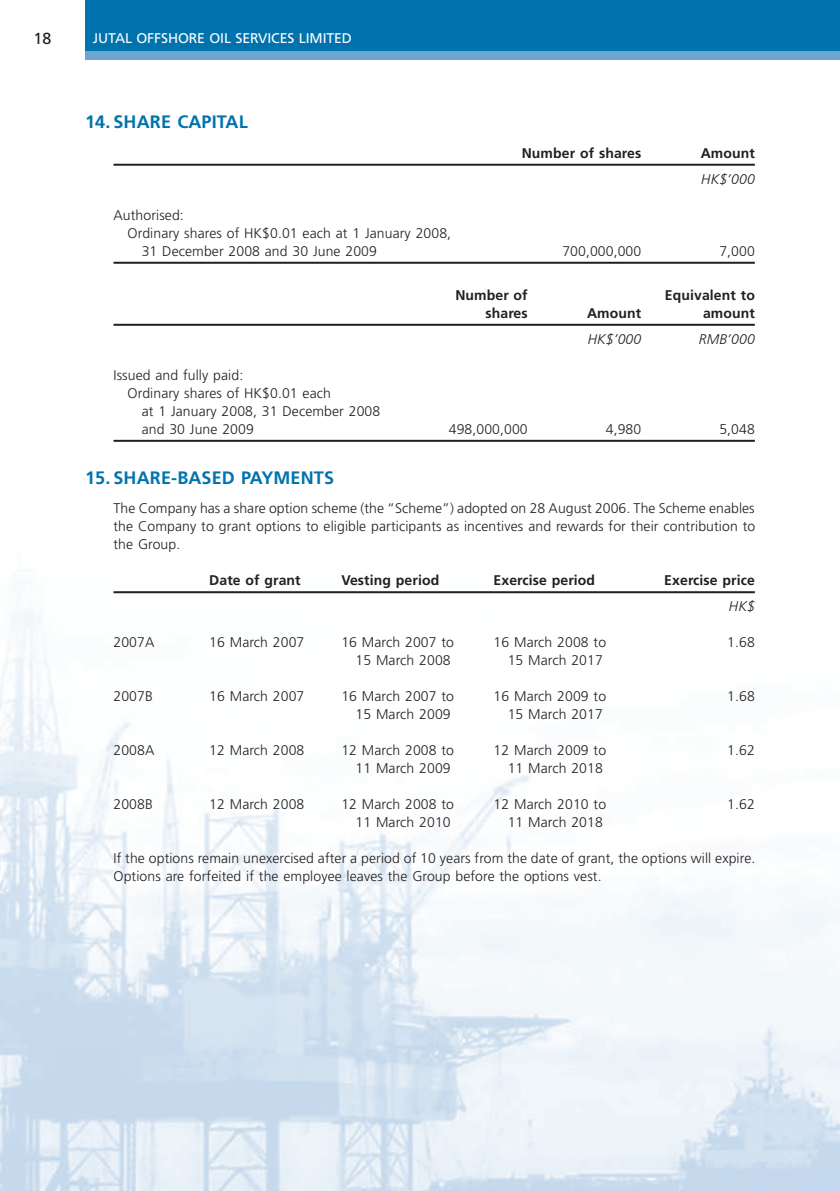
<style>
.page{position:relative;width:840px;height:1191px;background:#fff}
.page>*{position:absolute;margin:0;border:0;box-sizing:border-box;transform-origin:0 0}
.t1{font:700 18px "Frutiger LT Std";letter-spacing:.005em;color:#0073ae}
.t2{font:16px "Frutiger LT Std";color:#231f20}
.t3{font:300 14px/18px "Frutiger LT Std";letter-spacing:.005em;color:#231f20;text-align:justify}
.t4{font:700 14px "Frutiger LT Std";letter-spacing:.005em;color:#231f20}
.t5{font:14px "Frutiger LT Std";letter-spacing:-.01em;color:#fff}
.t6{font:italic 300 14px "Frutiger LT Std";letter-spacing:.005em;color:#231f20}
</style>
<div class="page">
<img style="left:0;top:163px;width:840px;height:1028px">
<div style="left:85px;top:0;width:754px;height:51px;background:#0073ae"></div>
<div style="left:85px;top:51px;width:754px;height:9px;background:#6da7d1"></div>
<hr style="left:839px;top:0;width:1px;height:51px;background:#0073ae">
<hr style="left:113px;top:164px;width:641px;height:2px;background:#231f20">
<hr style="left:113px;top:262px;width:641px;height:2px;background:#231f20">
<hr style="left:113px;top:324px;width:641px;height:2px;background:#231f20">
<hr style="left:113px;top:440px;width:641px;height:2px;background:#231f20">
<hr style="left:113px;top:591px;width:641px;height:2px;background:#231f20">
<p class="t2" style="left:34px;top:29px;width:9px">18</p>
<p class="t5" style="left:93px;top:30px;width:260px">JUTAL OFFSHORE OIL SERVICES LIMITED</p>
<p class="t1" style="left:85px;top:111px;width:164px">14. SHARE CAPITAL</p>
<p class="t4" style="left:521px;top:145px;width:121px">Number of shares</p>
<p class="t4" style="left:700px;top:145px;width:56px">Amount</p>
<p class="t6" style="left:701px;top:171px;width:55px">HK$’000</p>
<p class="t3" style="left:113px;top:206px;width:72px">Authorised:</p>
<p class="t3" style="left:127px;top:224px;width:325px">Ordinary shares of HK$0.01 each at 1 January 2008,</p>
<p class="t3" style="left:142px;top:242px;width:236px">31 December 2008 and 30 June 2009</p>
<p class="t3" style="left:562px;top:242px;width:80px">700,000,000</p>
<p class="t3" style="left:719px;top:242px;width:37px">7,000</p>
<p class="t4" style="left:455px;top:287px;width:74px">Number of</p>
<p class="t4" style="left:664px;top:287px;width:91px">Equivalent to</p>
<p class="t4" style="left:485px;top:305px;width:44px">shares</p>
<p class="t4" style="left:586px;top:305px;width:56px">Amount</p>
<p class="t4" style="left:702px;top:305px;width:53px">amount</p>
<p class="t6" style="left:587px;top:331px;width:55px">HK$’000</p>
<p class="t6" style="left:698px;top:331px;width:57px">RMB’000</p>
<p class="t3" style="left:113px;top:366px;width:131px">Issued and fully paid:</p>
<p class="t3" style="left:127px;top:384px;width:205px">Ordinary shares of HK$0.01 each</p>
<p class="t3" style="left:142px;top:402px;width:240px">at 1 January 2008, 31 December 2008</p>
<p class="t3" style="left:142px;top:420px;width:113px">and 30 June 2009</p>
<p class="t3" style="left:448px;top:420px;width:80px">498,000,000</p>
<p class="t3" style="left:605px;top:420px;width:37px">4,980</p>
<p class="t3" style="left:719px;top:420px;width:37px">5,048</p>
<p class="t1" style="left:85px;top:467px;width:250px">15. SHARE-BASED PAYMENTS</p>
<p class="t3" style="left:113px;top:499px;width:643px">The Company has a share option scheme (the “Scheme”) adopted on 28 August 2006. The Scheme enables the Company to grant options to eligible participants as incentives and rewards for their contribution to the Group.</p>
<p class="t4" style="left:209px;top:572px;width:93px">Date of grant</p>
<p class="t4" style="left:341px;top:572px;width:99px">Vesting period</p>
<p class="t4" style="left:493px;top:572px;width:103px">Exercise period</p>
<p class="t4" style="left:664px;top:572px;width:92px">Exercise price</p>
<p class="t6" style="left:728px;top:598px;width:27px">HK$</p>
<p class="t3" style="left:113px;top:633px;width:42px">2007A</p>
<p class="t3" style="left:209px;top:633px;width:97px">16 March 2007</p>
<p class="t3" style="left:341px;top:633px;width:114px">16 March 2007 to</p>
<p class="t3" style="left:493px;top:633px;width:114px">16 March 2008 to</p>
<p class="t3" style="left:726px;top:633px;width:29px">1.68</p>
<p class="t3" style="left:355px;top:651px;width:97px">15 March 2008</p>
<p class="t3" style="left:507px;top:651px;width:97px">15 March 2017</p>
<p class="t3" style="left:113px;top:687px;width:41px">2007B</p>
<p class="t3" style="left:209px;top:687px;width:97px">16 March 2007</p>
<p class="t3" style="left:341px;top:687px;width:114px">16 March 2007 to</p>
<p class="t3" style="left:493px;top:687px;width:114px">16 March 2009 to</p>
<p class="t3" style="left:726px;top:687px;width:29px">1.68</p>
<p class="t3" style="left:355px;top:705px;width:97px">15 March 2009</p>
<p class="t3" style="left:507px;top:705px;width:97px">15 March 2017</p>
<p class="t3" style="left:113px;top:741px;width:42px">2008A</p>
<p class="t3" style="left:209px;top:741px;width:97px">12 March 2008</p>
<p class="t3" style="left:341px;top:741px;width:114px">12 March 2008 to</p>
<p class="t3" style="left:493px;top:741px;width:114px">12 March 2009 to</p>
<p class="t3" style="left:726px;top:741px;width:29px">1.62</p>
<p class="t3" style="left:355px;top:759px;width:97px">11 March 2009</p>
<p class="t3" style="left:507px;top:759px;width:97px">11 March 2018</p>
<p class="t3" style="left:113px;top:795px;width:41px">2008B</p>
<p class="t3" style="left:209px;top:795px;width:97px">12 March 2008</p>
<p class="t3" style="left:341px;top:795px;width:114px">12 March 2008 to</p>
<p class="t3" style="left:493px;top:795px;width:114px">12 March 2010 to</p>
<p class="t3" style="left:726px;top:795px;width:29px">1.62</p>
<p class="t3" style="left:355px;top:813px;width:97px">11 March 2010</p>
<p class="t3" style="left:507px;top:813px;width:97px">11 March 2018</p>
<p class="t3" style="left:113px;top:849px;width:643px">If the options remain unexercised after a period of 10 years from the date of grant, the options will expire.<br>Options are forfeited if the employee leaves the Group before the options vest.</p>
</div>
